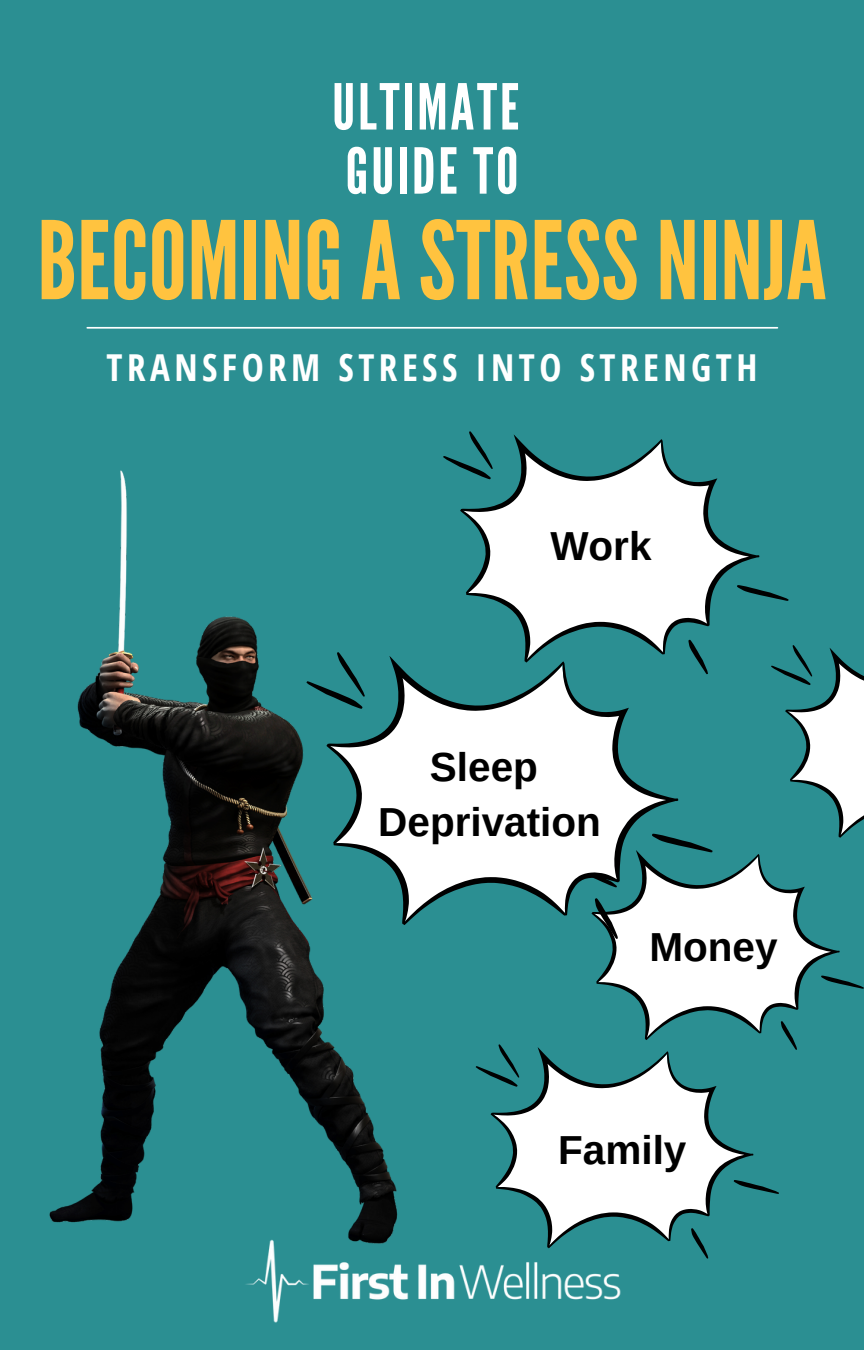
<style>
.page{position:relative;width:864px;height:1350px;background:#2b8f92}
.page>*{position:absolute;margin:0;border:0;box-sizing:border-box;transform-origin:0 0}
.t1{font:108px "League Gothic";letter-spacing:.005em;color:#ffc33f}
.t2{font:63.23px/64.1px "League Gothic";letter-spacing:.045em;color:#fff}
.t3{font:700 40.5px/55.8px "Arimo";color:#000;text-align:center}
.t4{font:700 37.12px "Open Sans Condensed";letter-spacing:.12em;color:#fff}
</style>
<div class="page">
<hr style="left:87px;top:327px;width:690px;height:2px;background:#fff">
<img style="left:245px;top:1248px;width:376px;height:75px">
<img style="left:49px;top:470px;width:370px;height:789px">
<svg style="left:460px;top:434px;width:299px;height:222px;fill:#fff"></svg>
<svg style="left:443px;top:431px;width:50px;height:48px"></svg>
<svg style="left:737px;top:585px;width:52px;height:16px"></svg>
<svg style="left:491px;top:1047px;width:262px;height:201px;fill:#fff"></svg>
<svg style="left:476px;top:1044px;width:43px;height:43px"></svg>
<svg style="left:734px;top:1180px;width:45px;height:14px"></svg>
<svg style="left:691px;top:1228px;width:17px;height:31px"></svg>
<svg style="left:326px;top:656px;width:251px;height:269px;fill:#fff"></svg>
<svg style="left:306px;top:652px;width:59px;height:57px"></svg>
<svg style="left:577px;top:640px;width:287px;height:410px"></svg>
<h2 class="t2" style="left:332px;top:76px;width:189px">ULTIMATE<br>GUIDE TO</h2>
<h1 class="t1" style="left:37px;top:198px;width:791px">BECOMING A STRESS NINJA</h1>
<p class="t4" style="left:107px;top:341px;width:652px">TRANSFORM STRESS INTO STRENGTH</p>
<p class="t3" style="left:550px;top:518px;width:103px">Work</p>
<p class="t3" style="left:378px;top:739px;width:224px">Sleep<br>Deprivation</p>
<p class="t3" style="left:649px;top:919px;width:130px">Money</p>
<p class="t3" style="left:558px;top:1122px;width:130px">Family</p>
</div>
